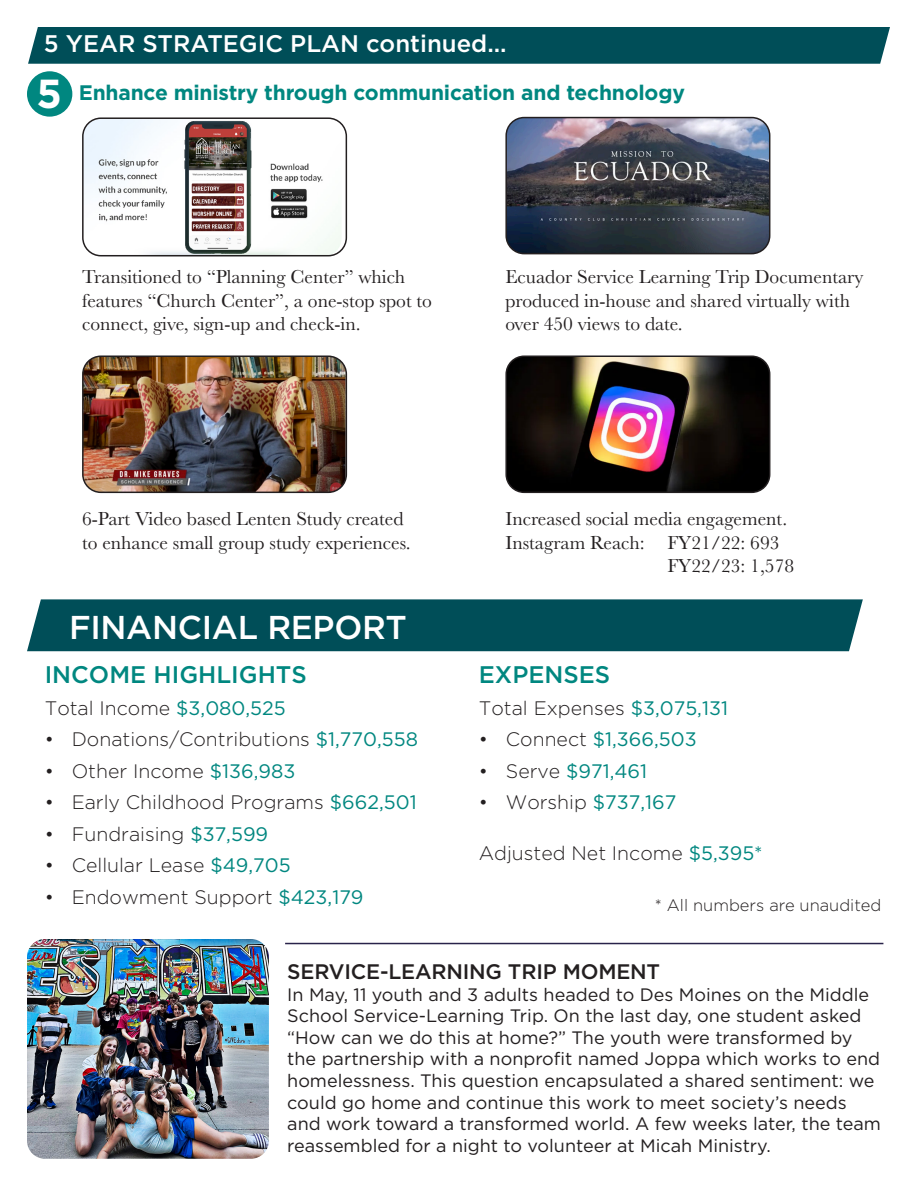
<style>
.page{position:relative;width:918px;height:1188px;background:#fff}
.page>*{position:absolute;margin:0;border:0;box-sizing:border-box;transform-origin:0 0}
.t1{font:700 40.5px "Gotham";color:#fff}
.t2{font:500 33px "Gotham";letter-spacing:-.01em;color:#fff}
.t3{font:500 24px "Gotham";color:#fff}
.t4{font:500 24px "Gotham";color:#008780}
.t5{font:700 21px "Gotham";letter-spacing:-.01em;color:#008780}
.t6{font:500 21px "Gotham";letter-spacing:-.01em;color:#231f20}
.t7{font:19.5px/23.4px "Baskerville";color:#231f20}
.t8{font:300 19.5px "Gotham";color:#231f20}
.t9{font:19.5px "Gotham";color:#008780}
.t10{font:18px/21.6px "Gotham";color:#231f20}
.t11{font:300 16.5px "Gotham";color:#231f20}
.s1{font-weight:400;color:#008780}
.s2{font-weight:300;color:#231f20}
</style>
<div class="page">
<div style="left:27px;top:599px;width:836px;height:52px;background:#004e58"></div>
<img style="left:27px;top:939px;width:242px;height:220px">
<hr style="left:285px;top:943px;width:598px;height:1px;background:#29234a">
<img style="left:508px;top:356px;width:262px;height:136px">
<div style="left:505px;top:356px;width:265px;height:137px;border:2px solid #231f20;border-radius:18px"></div>
<img style="left:508px;top:118px;width:262px;height:136px">
<div style="left:505px;top:117px;width:265px;height:137px;border:2px solid #231f20;border-radius:18px"></div>
<img style="left:83px;top:356px;width:263px;height:136px">
<div style="left:82px;top:356px;width:265px;height:137px;border:2px solid #231f20;border-radius:18px"></div>
<img style="left:83px;top:120px;width:259px;height:136px">
<div style="left:82px;top:117px;width:265px;height:139px;border:2px solid #231f20;border-radius:18px"></div>
<img style="left:177px;top:117px;width:82px;height:140px">
<div style="left:28px;top:27px;width:862px;height:37px;background:#004e58"></div>
<div style="left:27px;top:71px;width:45px;height:46px;background:#008780;border-radius:50%"></div>
<p class="t3" style="left:44px;top:28px;width:464px">5 YEAR STRATEGIC PLAN continued...</p>
<p class="t1" style="left:36px;top:67px;width:27px">5</p>
<p class="t5" style="left:79px;top:79px;width:608px">Enhance ministry through communication and technology</p>
<p class="t7" style="left:82px;top:266px;width:351px">Transitioned to “Planning Center” which features “Church Center”, a one-stop spot to connect, give, sign-up and check-in.</p>
<p class="t7" style="left:505px;top:266px;width:360px">Ecuador Service Learning Trip Documentary produced in-house and shared virtually with over 450 views to date.</p>
<p class="t7" style="left:82px;top:508px;width:330px">6-Part Video based Lenten Study created to enhance small group study experiences.</p>
<p class="t2" style="left:69px;top:605px;width:339px">FINANCIAL REPORT</p>
<p class="t4" style="left:45px;top:659px;width:264px">INCOME HIGHLIGHTS</p>
<p class="t8" style="left:45px;top:696px;width:243px">Total Income <span class="s1">$3,080,525</span></p>
<p class="t8" style="left:45px;top:727px;width:375px">• Donations/Contributions <span class="s1">$1,770,558</span></p>
<p class="t8" style="left:45px;top:759px;width:252px">• Other Income <span class="s1">$136,983</span></p>
<p class="t8" style="left:45px;top:790px;width:373px">• Early Childhood Programs <span class="s1">$662,501</span></p>
<p class="t8" style="left:45px;top:822px;width:225px">• Fundraising <span class="s1">$37,599</span></p>
<p class="t8" style="left:45px;top:853px;width:248px">• Cellular Lease <span class="s1">$49,705</span></p>
<p class="t8" style="left:45px;top:885px;width:320px">• Endowment Support <span class="s1">$423,179</span></p>
<p class="t7" style="left:505px;top:508px;width:283px">Increased social media engagement.</p>
<p class="t7" style="left:505px;top:531px;width:276px">Instagram Reach: FY21/22: 693</p>
<p class="t7" style="left:667px;top:554px;width:128px">FY22/23: 1,578</p>
<p class="t4" style="left:479px;top:659px;width:133px">EXPENSES</p>
<p class="t8" style="left:479px;top:696px;width:251px">Total Expenses <span class="s1">$3,075,131</span></p>
<p class="t9" style="left:479px;top:727px;width:219px"><span class="s2">• Connect</span> $1,366,503</p>
<p class="t9" style="left:479px;top:759px;width:170px"><span class="s2">• Serve</span> $971,461</p>
<p class="t8" style="left:479px;top:790px;width:199px">• Worship <span class="s1">$737,167</span></p>
<p class="t8" style="left:479px;top:841px;width:285px">Adjusted Net Income <span class="s1">$5,395*</span></p>
<p class="t11" style="left:655px;top:895px;width:228px">* All numbers are unaudited</p>
<p class="t6" style="left:287px;top:958px;width:374px">SERVICE-LEARNING TRIP MOMENT</p>
<p class="t10" style="left:287px;top:983px;width:595px">In May, 11 youth and 3 adults headed to Des Moines on the Middle School Service-Learning Trip. On the last day, one student asked “How can we do this at home?” The youth were transformed by the partnership with a nonprofit named Joppa which works to end homelessness. This question encapsulated a shared sentiment: we could go home and continue this work to meet society’s needs and work toward a transformed world. A few weeks later, the team reassembled for a night to volunteer at Micah Ministry.</p>
</div>
